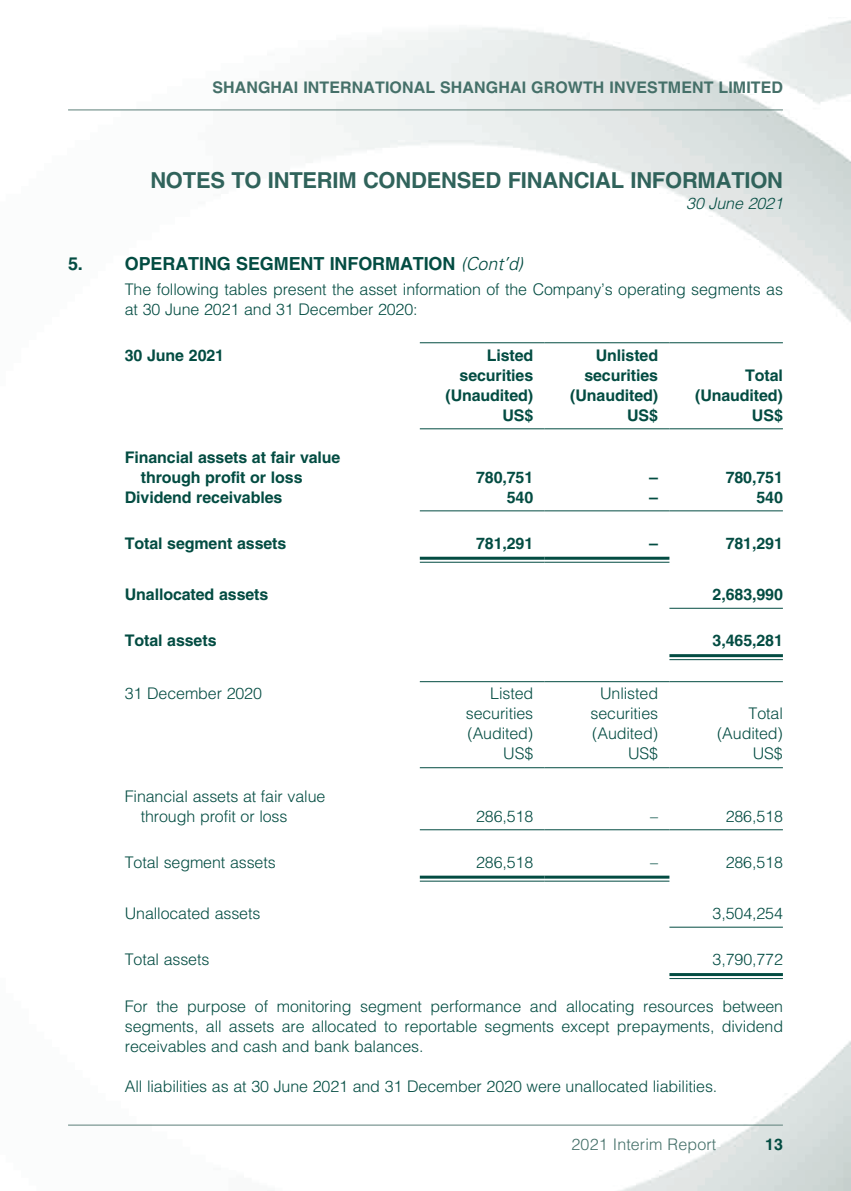
<style>
.page{position:relative;width:851px;height:1191px;background:#fff}
.page>*{position:absolute;margin:0;border:0;box-sizing:border-box;transform-origin:0 0}
.t1{font:700 22px "Helvetica LT Std";letter-spacing:-.01em;color:#30635b}
.t2{font:700 18px "Helvetica LT Std";letter-spacing:-.005em;color:#034c42}
.t3{font:300 16px/20px "Helvetica LT Std";letter-spacing:-.005em;color:#034c42}
.t4{font:700 16px/20px "Helvetica LT Std";letter-spacing:-.005em;color:#034c42}
.t5{font:700 16px "Helvetica LT Std";letter-spacing:.005em;color:#457069}
.t6{font:300 16px "Helvetica LT Std";letter-spacing:.01em;color:#457069}
.t7{font:italic 300 16px "Helvetica LT Std";letter-spacing:-.005em;color:#034c42}
.s1{font-family:"Univers LT Std";font-weight:300;font-style:italic}
</style>
<div class="page">
<img style="left:68px;top:20px;width:782px;height:1171px">
<hr style="left:68px;top:1124px;width:714px;height:1px;background:#5c7f79">
<hr style="left:68px;top:109px;width:714px;height:1px;background:#5c7f79">
<hr style="left:420px;top:342px;width:124px;height:1px;background:#034c42">
<hr style="left:544px;top:342px;width:125px;height:1px;background:#034c42">
<hr style="left:669px;top:342px;width:113px;height:1px;background:#034c42">
<hr style="left:420px;top:428px;width:124px;height:1px;background:#034c42">
<hr style="left:544px;top:428px;width:125px;height:1px;background:#034c42">
<hr style="left:669px;top:428px;width:113px;height:1px;background:#034c42">
<hr style="left:420px;top:510px;width:124px;height:1px;background:#034c42">
<hr style="left:544px;top:510px;width:125px;height:1px;background:#034c42">
<hr style="left:669px;top:510px;width:113px;height:1px;background:#034c42">
<hr style="left:420px;top:557px;width:124px;height:3px;background:#034c42">
<hr style="left:420px;top:562px;width:124px;height:1px;background:#034c42">
<hr style="left:544px;top:557px;width:125px;height:3px;background:#034c42">
<hr style="left:544px;top:562px;width:125px;height:1px;background:#034c42">
<hr style="left:669px;top:608px;width:113px;height:1px;background:#034c42">
<hr style="left:669px;top:654px;width:113px;height:3px;background:#034c42">
<hr style="left:669px;top:659px;width:113px;height:1px;background:#034c42">
<hr style="left:420px;top:681px;width:124px;height:1px;background:#034c42">
<hr style="left:544px;top:681px;width:125px;height:1px;background:#034c42">
<hr style="left:669px;top:681px;width:113px;height:1px;background:#034c42">
<hr style="left:420px;top:767px;width:124px;height:1px;background:#034c42">
<hr style="left:544px;top:767px;width:125px;height:1px;background:#034c42">
<hr style="left:669px;top:767px;width:113px;height:1px;background:#034c42">
<hr style="left:420px;top:829px;width:124px;height:1px;background:#034c42">
<hr style="left:544px;top:829px;width:125px;height:1px;background:#034c42">
<hr style="left:669px;top:829px;width:113px;height:1px;background:#034c42">
<hr style="left:420px;top:875px;width:124px;height:3px;background:#034c42">
<hr style="left:420px;top:880px;width:124px;height:1px;background:#034c42">
<hr style="left:544px;top:875px;width:125px;height:3px;background:#034c42">
<hr style="left:544px;top:880px;width:125px;height:1px;background:#034c42">
<hr style="left:669px;top:926px;width:113px;height:1px;background:#034c42">
<hr style="left:669px;top:973px;width:113px;height:3px;background:#034c42">
<hr style="left:669px;top:978px;width:113px;height:1px;background:#034c42">
<p class="t5" style="left:212px;top:77px;width:572px">SHANGHAI INTERNATIONAL SHANGHAI GROWTH INVESTMENT LIMITED</p>
<h1 class="t1" style="left:150px;top:167px;width:634px">NOTES TO INTERIM CONDENSED FINANCIAL INFORMATION</h1>
<p class="t7" style="left:686px;top:194px;width:98px">30 June 2021</p>
<p class="t2" style="left:68px;top:253px;width:456px">5. OPERATING SEGMENT INFORMATION <span class="s1">(Cont’d)</span></p>
<p class="t3" style="left:125px;top:279px;width:659px">The following tables present the asset information of the Company’s operating segments as at 30 June 2021 and 31 December 2020:</p>
<p class="t4" style="left:125px;top:345px;width:101px">30 June 2021</p>
<p class="t4" style="left:486px;top:345px;width:48px">Listed</p>
<p class="t4" style="left:595px;top:345px;width:64px">Unlisted</p>
<p class="t4" style="left:459px;top:365px;width:75px">securities</p>
<p class="t4" style="left:584px;top:365px;width:75px">securities</p>
<p class="t4" style="left:745px;top:365px;width:39px">Total</p>
<p class="t4" style="left:445px;top:385px;width:89px">(Unaudited)</p>
<p class="t4" style="left:570px;top:385px;width:89px">(Unaudited)</p>
<p class="t4" style="left:695px;top:385px;width:89px">(Unaudited)</p>
<p class="t4" style="left:502px;top:405px;width:32px">US$</p>
<p class="t4" style="left:627px;top:405px;width:32px">US$</p>
<p class="t4" style="left:751px;top:405px;width:32px">US$</p>
<p class="t4" style="left:141px;top:447px;width:201px;text-indent:-16px">Financial assets at fair value through profit or loss</p>
<p class="t4" style="left:476px;top:467px;width:59px">780,751</p>
<p class="t4" style="left:649px;top:467px;width:10px">–</p>
<p class="t4" style="left:725px;top:467px;width:59px">780,751</p>
<p class="t4" style="left:125px;top:487px;width:159px">Dividend receivables</p>
<p class="t4" style="left:506px;top:487px;width:28px">540</p>
<p class="t4" style="left:649px;top:487px;width:10px">–</p>
<p class="t4" style="left:756px;top:487px;width:28px">540</p>
<p class="t4" style="left:125px;top:533px;width:163px">Total segment assets</p>
<p class="t4" style="left:476px;top:533px;width:59px">781,291</p>
<p class="t4" style="left:649px;top:533px;width:10px">–</p>
<p class="t4" style="left:725px;top:533px;width:59px">781,291</p>
<p class="t4" style="left:125px;top:584px;width:145px">Unallocated assets</p>
<p class="t4" style="left:712px;top:584px;width:72px">2,683,990</p>
<p class="t4" style="left:125px;top:630px;width:93px">Total assets</p>
<p class="t4" style="left:712px;top:630px;width:72px">3,465,281</p>
<p class="t3" style="left:125px;top:683px;width:139px">31 December 2020</p>
<p class="t3" style="left:490px;top:683px;width:45px">Listed</p>
<p class="t3" style="left:600px;top:683px;width:59px">Unlisted</p>
<p class="t3" style="left:465px;top:703px;width:69px">securities</p>
<p class="t3" style="left:590px;top:703px;width:69px">securities</p>
<p class="t3" style="left:748px;top:703px;width:36px">Total</p>
<p class="t3" style="left:467px;top:723px;width:67px">(Audited)</p>
<p class="t3" style="left:592px;top:723px;width:67px">(Audited)</p>
<p class="t3" style="left:717px;top:723px;width:67px">(Audited)</p>
<p class="t3" style="left:503px;top:743px;width:31px">US$</p>
<p class="t3" style="left:628px;top:743px;width:31px">US$</p>
<p class="t3" style="left:752px;top:743px;width:31px">US$</p>
<p class="t3" style="left:141px;top:785px;width:186px;text-indent:-16px">Financial assets at fair value through profit or loss</p>
<p class="t3" style="left:476px;top:805px;width:59px">286,518</p>
<p class="t3" style="left:650px;top:805px;width:9px">–</p>
<p class="t3" style="left:725px;top:805px;width:59px">286,518</p>
<p class="t3" style="left:125px;top:851px;width:152px">Total segment assets</p>
<p class="t3" style="left:476px;top:851px;width:59px">286,518</p>
<p class="t3" style="left:650px;top:851px;width:9px">–</p>
<p class="t3" style="left:725px;top:851px;width:59px">286,518</p>
<p class="t3" style="left:125px;top:903px;width:137px">Unallocated assets</p>
<p class="t3" style="left:712px;top:903px;width:72px">3,504,254</p>
<p class="t3" style="left:125px;top:949px;width:86px">Total assets</p>
<p class="t3" style="left:712px;top:949px;width:72px">3,790,772</p>
<p class="t3" style="left:125px;top:996px;width:659px;text-align:justify">For the purpose of monitoring segment performance and allocating resources between segments, all assets are allocated to reportable segments except prepayments, dividend receivables and cash and bank balances.</p>
<p class="t3" style="left:125px;top:1076px;width:594px">All liabilities as at 30 June 2021 and 31 December 2020 were unallocated liabilities.</p>
<p class="t6" style="left:571px;top:1134px;width:146px">2021 Interim Report</p>
<p class="t4" style="left:765px;top:1134px;width:19px">13</p>
</div>
